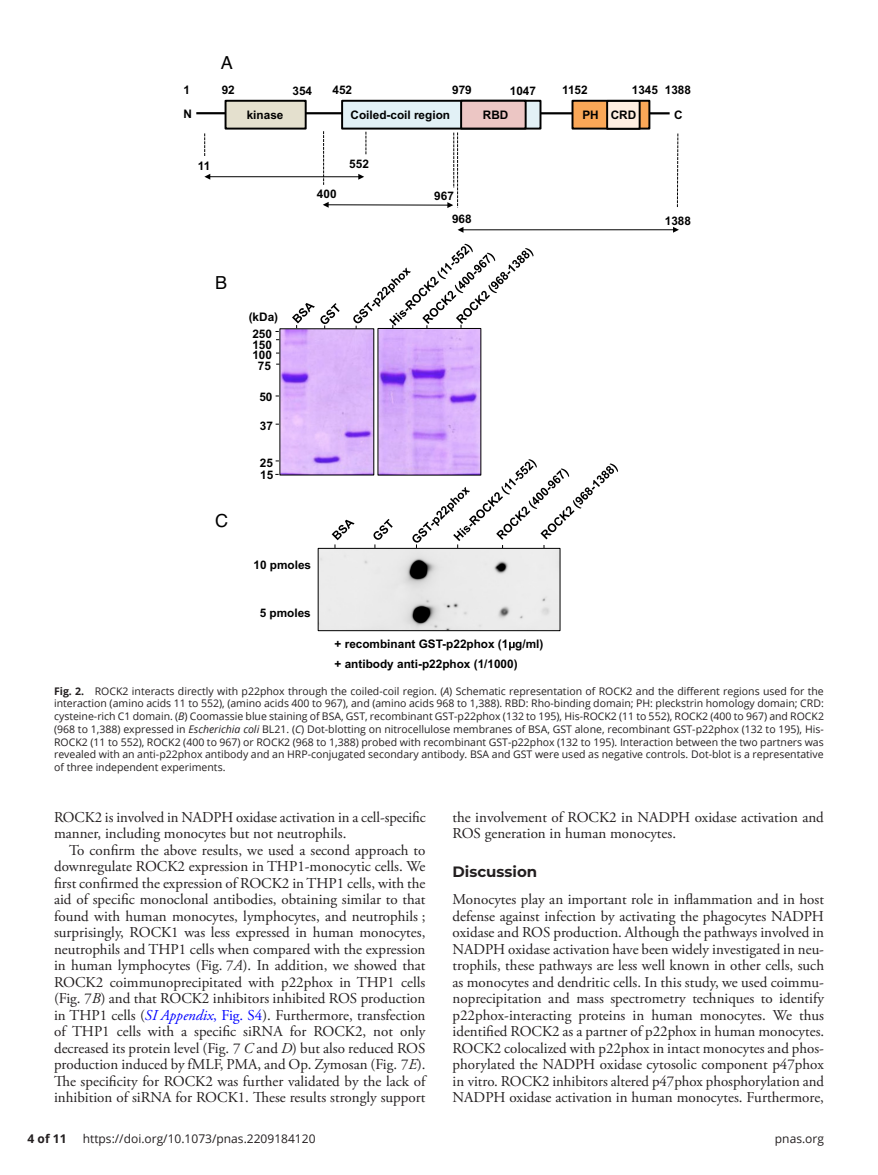
<style>
.page{position:relative;width:878px;height:1175px;background:#fff}
.page>*{position:absolute;margin:0;border:0;box-sizing:border-box;transform-origin:0 0}
.t1{font:18px "Helvetica";color:#000}
.t2{font:15px/16.5px "Adobe Garamond Pro";color:#231f20}
.t3{font:700 15px "Montserrat";color:#231f20}
.t4{font:12px "Open Sans";color:#231f20}
.t5{font:700 12px "Open Sans";color:#231f20}
.t6{font:700 11.7px/10.8px "Arial";color:#000;text-align:center}
.t7{font:10.5px/12.8px "Open Sans";color:#231f20;text-align:justify}
.s1{font-weight:700}
.s2{font-style:italic}
.s3{font-style:italic;color:#00f}
.s4{color:#00f}
</style>
<div class="page">
<hr style="left:196px;top:112px;width:473px;height:2px;background:#000">
<div style="left:225px;top:101px;width:80px;height:28px;background:#e4e0ce"></div>
<div style="left:224px;top:100px;width:82px;height:30px;border:2px solid #000"></div>
<div style="left:342px;top:101px;width:198px;height:28px;background:#e2f1f6"></div>
<div style="left:341px;top:100px;width:200px;height:30px;border:2px solid #000"></div>
<div style="left:461px;top:101px;width:64px;height:27px;background:#ecc6c4"></div>
<div style="left:460px;top:100px;width:66px;height:29px;border:2px solid #000"></div>
<div style="left:572px;top:101px;width:77px;height:28px;background:#faa757"></div>
<div style="left:571px;top:100px;width:79px;height:30px;border:2px solid #000"></div>
<div style="left:607px;top:101px;width:32px;height:28px;background:#feeee1"></div>
<div style="left:606px;top:100px;width:34px;height:30px;border:2px solid #000"></div>
<svg style="left:323px;top:131px;width:1px;height:54px"></svg>
<hr style="left:459px;top:229px;width:217px;height:1px;background:#000">
<svg style="left:457px;top:227px;width:6px;height:6px"></svg>
<svg style="left:672px;top:227px;width:6px;height:6px"></svg>
<hr style="left:324px;top:204px;width:127px;height:2px;background:#000">
<svg style="left:323px;top:202px;width:5px;height:6px"></svg>
<svg style="left:365px;top:132px;width:1px;height:22px"></svg>
<svg style="left:204px;top:133px;width:1px;height:23px"></svg>
<hr style="left:206px;top:176px;width:156px;height:1px;background:#000">
<svg style="left:204px;top:174px;width:6px;height:6px"></svg>
<svg style="left:358px;top:174px;width:6px;height:6px"></svg>
<svg style="left:447px;top:132px;width:231px;height:76px"></svg>
<svg style="left:292px;top:303px;width:47px;height:25px"></svg>
<svg style="left:353px;top:244px;width:180px;height:85px"></svg>
<img style="left:281px;top:330px;width:91px;height:143px">
<img style="left:379px;top:330px;width:100px;height:143px">
<svg style="left:509px;top:642px;width:5px;height:8px"></svg>
<svg style="left:373px;top:519px;width:19px;height:29px"></svg>
<svg style="left:331px;top:520px;width:23px;height:28px"></svg>
<svg style="left:412px;top:459px;width:206px;height:89px"></svg>
<img style="left:319px;top:550px;width:239px;height:79px">
<div style="left:317px;top:548px;width:243px;height:83px;border:1px solid #000"></div>
<p class="t1" style="left:221px;top:49px;width:14px">A</p>
<p class="t6" style="left:452px;top:85px;width:21px">979</p>
<p class="t6" style="left:183px;top:85px;width:8px">1</p>
<p class="t6" style="left:221px;top:85px;width:15px">92</p>
<p class="t6" style="left:292px;top:85px;width:21px">354</p>
<p class="t6" style="left:332px;top:85px;width:21px">452</p>
<p class="t6" style="left:509px;top:85px;width:28px">1047</p>
<p class="t6" style="left:562px;top:85px;width:27px">1152</p>
<p class="t6" style="left:631px;top:85px;width:61px">1345 1388</p>
<p class="t6" style="left:183px;top:108px;width:10px">N</p>
<p class="t6" style="left:247px;top:109px;width:38px">kinase</p>
<p class="t6" style="left:350px;top:110px;width:101px">Coiled-coil region</p>
<p class="t6" style="left:482px;top:109px;width:27px">RBD</p>
<p class="t6" style="left:582px;top:110px;width:55px">PH CRD</p>
<p class="t6" style="left:673px;top:109px;width:10px">C</p>
<p class="t6" style="left:198px;top:161px;width:14px">11</p>
<p class="t6" style="left:349px;top:159px;width:21px">552</p>
<p class="t6" style="left:317px;top:189px;width:21px">400</p>
<p class="t1" style="left:215px;top:269px;width:14px">B</p>
<p class="t1" style="left:215px;top:506px;width:14px">C</p>
<p class="t6" style="left:248px;top:312px;width:31px">(kDa)</p>
<p class="t6" style="left:252px;top:329px;width:21px">250<br>150<br>100<br>75</p>
<p class="t6" style="left:259px;top:391px;width:15px">50</p>
<p class="t6" style="left:260px;top:420px;width:15px">37</p>
<p class="t6" style="left:260px;top:457px;width:15px">25</p>
<p class="t6" style="left:260px;top:470px;width:15px">15</p>
<p class="t6" style="left:253px;top:560px;width:59px">10 pmoles</p>
<p class="t6" style="left:260px;top:607px;width:53px">5 pmoles</p>
<p class="t6" style="left:434px;top:191px;width:21px">967</p>
<p class="t6" style="left:452px;top:213px;width:21px">968</p>
<p class="t6" style="left:664px;top:216px;width:28px">1388</p>
<p class="t6" style="left:334px;top:638px;width:210px">+ recombinant GST-p22phox (1 g/ml)</p>
<p class="t7" style="left:54px;top:684px;width:771px"><span class="s1">Fig. 2.</span> ROCK2 interacts directly with p22phox through the coiled-coil region. (<span class="s2">A</span>) Schematic representation of ROCK2 and the different regions used for the interaction (amino acids 11 to 552), (amino acids 400 to 967), and (amino acids 968 to 1,388). RBD: Rho-binding domain; PH: pleckstrin homology domain; CRD: cysteine-rich C1 domain. (<span class="s2">B</span>) Coomassie blue staining of BSA, GST, recombinant GST-p22phox (132 to 195), His-ROCK2 (11 to 552), ROCK2 (400 to 967) and ROCK2 (968 to 1,388) expressed in <span class="s2">Escherichia coli</span> BL21. (<span class="s2">C</span>) Dot-blotting on nitrocellulose membranes of BSA, GST alone, recombinant GST-p22phox (132 to 195), His-ROCK2 (11 to 552), ROCK2 (400 to 967) or ROCK2 (968 to 1,388) probed with recombinant GST-p22phox (132 to 195). Interaction between the two partners was revealed with an anti-p22phox antibody and an HRP-conjugated secondary antibody. BSA and GST were used as negative controls. Dot-blot is a representative of three independent experiments.</p>
<p class="t6" style="left:334px;top:658px;width:184px">+ antibody anti-p22phox (1/1000)</p>
<p class="t2" style="left:54px;top:809px;width:373px">ROCK2 is involved in NADPH oxidase activation in a cell-specific manner, including monocytes but not neutrophils.</p>
<p class="t2" style="left:54px;top:842px;width:373px;text-align:justify;text-indent:15px">To confirm the above results, we used a second approach to downregulate ROCK2 expression in THP1-monocytic cells. We first confirmed the expression of ROCK2 in THP1 cells, with the aid of specific monoclonal antibodies, obtaining similar to that found with human monocytes, lymphocytes, and neutrophils ; surprisingly, ROCK1 was less expressed in human monocytes, neutrophils and THP1 cells when compared with the expression in human lymphocytes (Fig. 7<span class="s2">A</span>). In addition, we showed that ROCK2 coimmunoprecipitated with p22phox in THP1 cells (Fig. 7<span class="s2">B</span>) and that ROCK2 inhibitors inhibited ROS production in THP1 cells (<span class="s3">SI Appendix</span><span class="s4">, Fig. S4</span>). Furthermore, transfection of THP1 cells with a specific siRNA for ROCK2, not only decreased its protein level (Fig. 7 <span class="s2">C</span> and <span class="s2">D</span>) but also reduced ROS production induced by fMLF, PMA, and Op. Zymosan (Fig. 7<span class="s2">E</span>).<br>The specificity for ROCK2 was further validated by the lack of inhibition of siRNA for ROCK1. These results strongly support</p>
<p class="t2" style="left:452px;top:809px;width:373px">the involvement of ROCK2 in NADPH oxidase activation and<br>ROS generation in human monocytes.</p>
<p class="t3" style="left:452px;top:861px;width:86px">Discussion</p>
<p class="t2" style="left:452px;top:891px;width:373px;text-align:justify">Monocytes play an important role in inflammation and in host defense against infection by activating the phagocytes NADPH oxidase and ROS production. Although the pathways involved in NADPH oxidase activation have been widely investigated in neu&shy;trophils, these pathways are less well known in other cells, such as monocytes and dendritic cells. In this study, we used coimmu&shy;noprecipitation and mass spectrometry techniques to identify p22phox-interacting proteins in human monocytes. We thus identified ROCK2 as a partner of p22phox in human monocytes.<br>ROCK2 colocalized with p22phox in intact monocytes and phos&shy;phorylated the NADPH oxidase cytosolic component p47phox in vitro. ROCK2 inhibitors altered p47phox phosphorylation and NADPH oxidase activation in human monocytes. Furthermore,</p>
<p class="t5" style="left:28px;top:1130px;width:40px">4 of 11</p>
<p class="t4" style="left:83px;top:1130px;width:234px">https://doi.org/10.1073/pnas.2209184120</p>
<p class="t4" style="left:774px;top:1130px;width:51px">pnas.org</p>
</div>
